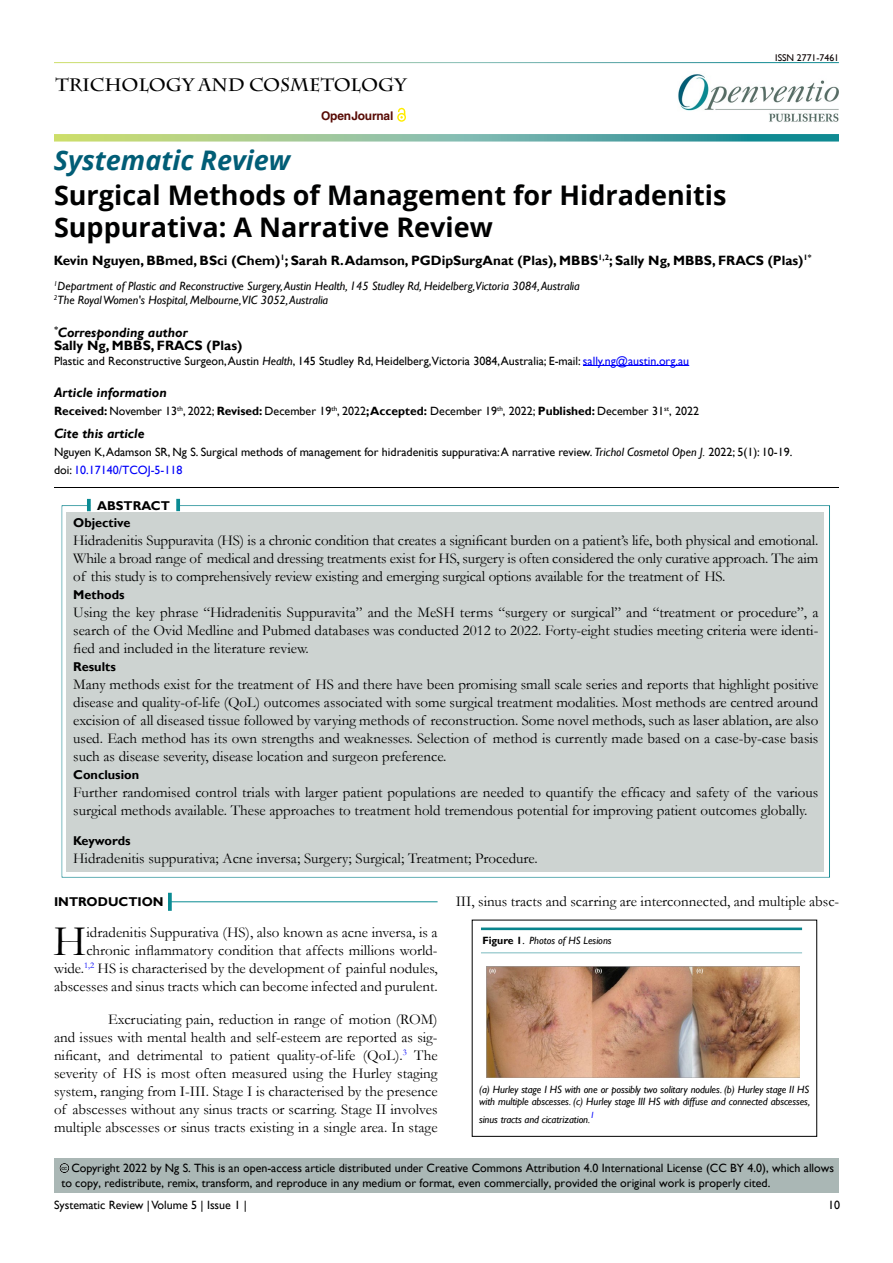
<style>
.page{position:relative;width:893px;height:1263px;background:#fff}
.page>*{position:absolute;margin:0;border:0;box-sizing:border-box;transform-origin:0 0}
.t1{font:43.8px "Garamond";color:#000}
.t2{font:700 27px/32.4px "Open Sans";color:#000101}
.t3{font:italic 700 27px "Open Sans";color:#015d76}
.t4{font:700 18px "Charlemagne Std";color:#000}
.t5{font:15px/18px "Garamond";color:#000;text-align:justify}
.t6{font:700 13.5px/13.6px "Gill Sans";color:#000101}
.t7{font:italic 700 13.5px "Gill Sans";color:#000101}
.t8{font:italic 700 13.5px "Gill Sans";color:#000}
.t9{font:700 12.75px/16.8px "Gill Sans";color:#000}
.t10{font:12px/18px "Gill Sans";color:#000}
.t11{font:12px "Gill Sans";color:#000101}
.t12{font:italic 12px/14.4px "Gill Sans";color:#000101}
.t13{font:700 12px "Helvetica LT Std";letter-spacing:-.015em;color:#580b05}
.t14{font:italic 10.5px/12.6px "Gill Sans";letter-spacing:-.01em;color:#000}
.t15{font:9.75px "Gill Sans";color:#0a0000}
.t16{font:italic 8.7px "Gill Sans";color:#0000fa}
.t17{font:5.7px "Arial";color:#000}
.s1{font-style:italic}
.s2{color:#0000fa}
.s3{font-weight:700}
.s4{font-style:italic;color:#000101}
.s5{color:#000101}
.s6{font-weight:700;font-style:normal}
.s7{font-style:normal}
</style>
<div class="page">
<svg style="left:397px;top:113px;width:9px;height:9px"></svg>
<svg style="left:398px;top:107px;width:7px;height:13px"></svg>
<img style="left:678px;top:74px;width:161px;height:48px">
<svg style="left:54px;top:134px;width:785px;height:8px;background:#81ba9d"></svg>
<hr style="left:583px;top:365px;width:106px;height:1px;background:#0000fa">
<div style="left:42px;top:478px;width:810px;height:12px;background:#f6f1f3;opacity:.75"></div>
<div style="left:54px;top:1158px;width:785px;height:35px;background:#aab7b5"></div>
<div style="left:47px;top:1151px;width:37px;height:23px;background:#f6f1f3;opacity:.75"></div>
<div style="left:50px;top:496px;width:793px;height:383px;background:#f6f1f3;opacity:.75"></div>
<svg style="left:87px;top:499px;width:4px;height:12px"></svg>
<svg style="left:176px;top:499px;width:4px;height:12px"></svg>
<hr style="left:168px;top:901px;width:270px;height:1px;background:#0a8b93">
<svg style="left:168px;top:893px;width:4px;height:18px"></svg>
<img style="left:487px;top:967px;width:312px;height:110px">
<div style="left:468px;top:915px;width:346px;height:15px;background:#f6f1f3;opacity:.75"></div>
<div style="left:468px;top:942px;width:346px;height:12px;background:#f6f1f3;opacity:.75"></div>
<p class="t4" style="left:55px;top:74px;width:352px">TRICHOLOGY AND COSMETOLOGY</p>
<p class="t13" style="left:321px;top:108px;width:74px">Open Journal</p>
<h2 class="t3" style="left:54px;top:141px;width:238px">Systematic Review</h2>
<h2 class="t2" style="left:54px;top:178px;width:674px">Surgical Methods of Management for Hidradenitis<br>Suppurativa: A Narrative Review</h2>
<p class="t15" style="left:775px;top:52px;width:65px">ISSN 2771-7461</p>
<p class="t6" style="left:54px;top:254px;width:759px">Kevin Nguyen, BBmed, BSci (Chem)<sup>1</sup>; Sarah R. Adamson, PGDipSurgAnat (Plas), MBBS<sup>1,2</sup>; Sally Ng, MBBS, FRACS (Plas)<sup>1*</sup></p>
<p class="t12" style="left:54px;top:279px;width:527px"><sup>1</sup>Department of Plastic and Reconstructive Surgery, Austin Health, 145 Studley Rd, Heidelberg,Victoria 3084, Australia<br><sup>2</sup>The Royal Women's Hospital, Melbourne,VIC 3052, Australia</p>
<p class="t6" style="left:54px;top:325px;width:190px"><sup>*</sup><span class="s1">Corresponding author<br></span>Sally Ng, MBBS, FRACS (Plas)</p>
<p class="t11" style="left:54px;top:354px;width:637px">Plastic and Reconstructive Surgeon, Austin <span class="s1">Health</span>, 145 Studley Rd, Heidelberg,Victoria 3084, Australia; E-mail: <span class="s2">sally.ng@austin.org.au</span></p>
<p class="t7" style="left:54px;top:384px;width:114px">Article information</p>
<p class="t11" style="left:54px;top:403px;width:646px"><span class="s3">Received:</span> November 13<sup>th</sup>, 2022; <span class="s3">Revised:</span> December 19<sup>th</sup>, 2022<span class="s3">; Accepted:</span> December 19<sup>th</sup>, 2022; <span class="s3">Published:</span> December 31<sup>st</sup>, 2022</p>
<p class="t8" style="left:54px;top:425px;width:92px">Cite this article</p>
<p class="t10" style="left:54px;top:443px;width:740px">Nguyen K, Adamson SR, Ng S. Surgical methods of management for hidradenitis suppurativa: A narrative review. <span class="s4">Trichol Cosmetol Open J.</span> <span class="s5">2022; 5(1): 10-19. doi:</span> <span class="s2">10.17140/TCOJ-5-118</span></p>
<p class="t9" style="left:73px;top:498px;width:98px;text-indent:24px">ABSTRACT<br>Objective</p>
<p class="t5" style="left:73px;top:531px;width:747px">Hidradenitis Suppuravita (HS) is a chronic condition that creates a significant burden on a patient’s life, both physical and emotional.<br>While a broad range of medical and dressing treatments exist for HS, surgery is often considered the only curative approach. The aim of this study is to comprehensively review existing and emerging surgical options available for the treatment of HS.</p>
<p class="t9" style="left:73px;top:587px;width:53px">Methods</p>
<p class="t5" style="left:73px;top:603px;width:747px">Using the key phrase “Hidradenitis Suppuravita” and the MeSH terms “surgery or surgical” and “treatment or procedure”, a search of the Ovid Medline and Pubmed databases was conducted 2012 to 2022. Forty-eight studies meeting criteria were identi&shy;fied and included in the literature review.</p>
<p class="t9" style="left:73px;top:659px;width:44px">Results</p>
<p class="t5" style="left:73px;top:675px;width:747px">Many methods exist for the treatment of HS and there have been promising small scale series and reports that highlight positive disease and quality-of-life (QoL) outcomes associated with some surgical treatment modalities. Most methods are centred around excision of all diseased tissue followed by varying methods of reconstruction. Some novel methods, such as laser ablation, are also used. Each method has its own strengths and weaknesses. Selection of method is currently made based on a case-by-case basis such as disease severity, disease location and surgeon preference.</p>
<p class="t9" style="left:73px;top:767px;width:68px">Conclusion</p>
<p class="t5" style="left:73px;top:783px;width:747px">Further randomised control trials with larger patient populations are needed to quantify the efficacy and safety of the various surgical methods available. These approaches to treatment hold tremendous potential for improving patient outcomes globally.</p>
<p class="t9" style="left:73px;top:833px;width:59px">Keywords</p>
<p class="t5" style="left:73px;top:849px;width:466px">Hidradenitis suppurativa; Acne inversa; Surgery; Surgical; Treatment; Procedure.</p>
<p class="t9" style="left:54px;top:893px;width:111px">INTRODUCTION</p>
<h1 class="t1" style="left:53px;top:912px;width:35px">H</h1>
<p class="t5" style="left:456px;top:892px;width:385px">III, sinus tracts and scarring are interconnected, and multiple absc-</p>
<p class="t14" style="left:482px;top:934px;width:131px"><span class="s6">Figure 1</span><span class="s7">.</span> Photos of HS Lesions</p>
<p class="t5" style="left:54px;top:923px;width:385px;text-align:right">idradenitis Suppurativa (HS), also known as acne inversa, is a chronic inflammatory condition that affects millions world&shy;wide.<sup>1,2</sup> HS is characterised by the development of painful nodules, abscesses and sinus tracts which can become infected and purulent.</p>
<p class="t5" style="left:54px;top:1010px;width:385px;text-indent:54px">Excruciating pain, reduction in range of motion (ROM) and issues with mental health and self-esteem are reported as sig&shy;nificant, and detrimental to patient quality-of-life (QoL).<sup>3</sup> The severity of HS is most often measured using the Hurley staging system, ranging from I-III. Stage I is characterised by the presence of abscesses without any sinus tracts or scarring. Stage II involves multiple abscesses or sinus tracts existing in a single area. In stage</p>
<p class="t14" style="left:479px;top:1083px;width:333px">(a) Hurley stage I HS with one or possibly two solitary nodules. (b) Hurley stage II HS with multiple abscesses. (c) Hurley stage III HS with diffuse and connected abscesses,</p>
<p class="t14" style="left:479px;top:1114px;width:113px">sinus tracts and cicatrization.</p>
<p class="t16" style="left:590px;top:1110px;width:6px">1</p>
<p class="t10" style="left:61px;top:1161px;width:774px;line-height:14.4px;text-indent:10px">Copyright 2022 by Ng S. This is an open-access article distributed under Creative Commons Attribution 4.0 International License (CC BY 4.0), which allows to copy, redistribute, remix, transform, and reproduce in any medium or format, even commercially, provided the original work is properly cited.</p>
<p class="t10" style="left:54px;top:1196px;width:194px">Systematic Review | Volume 5 | Issue 1 |</p>
<p class="t10" style="left:828px;top:1196px;width:13px">10</p>
<p class="t17" style="left:61px;top:1163px;width:7px">cc</p>
</div>
